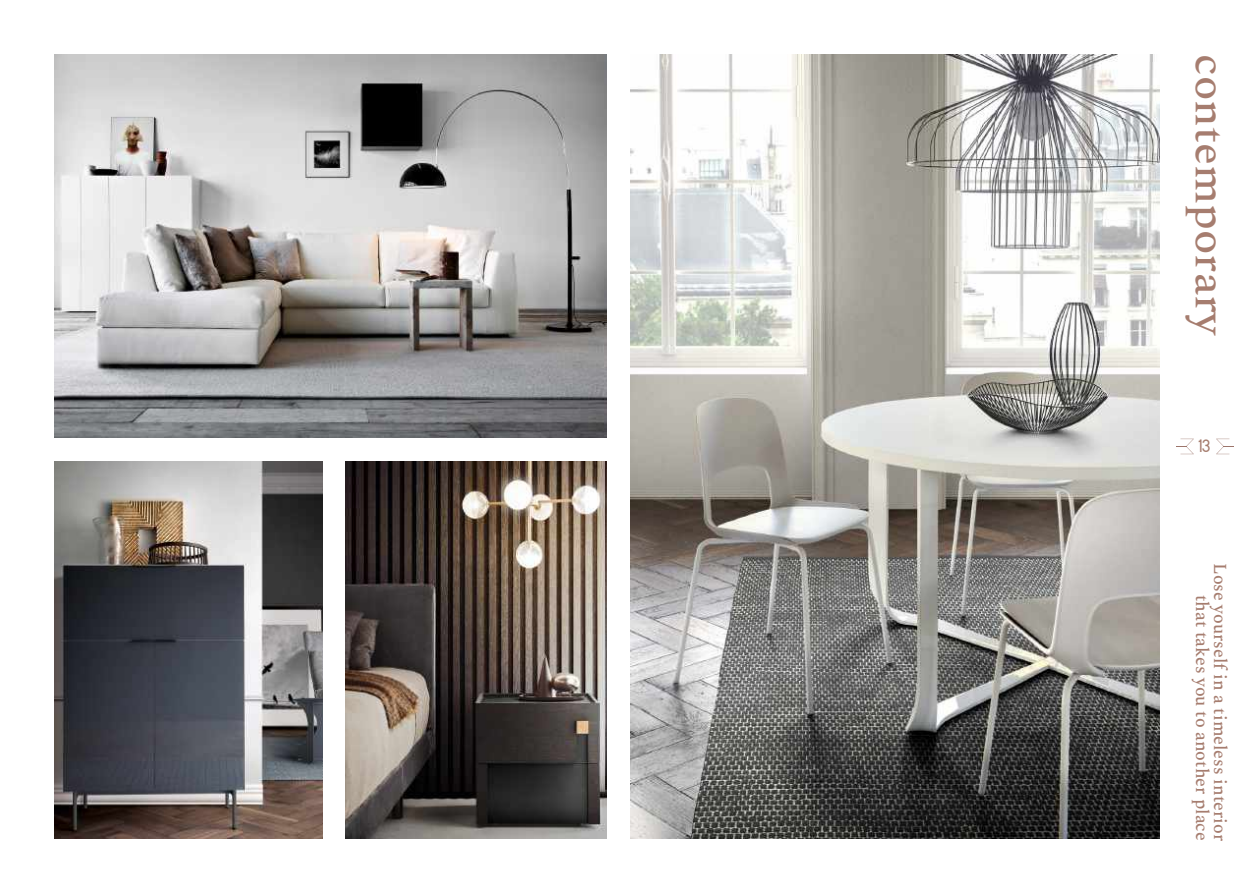
<style>
.page{position:relative;width:1259px;height:893px;background:#fff}
.page>*{position:absolute;margin:0;border:0;box-sizing:border-box;transform-origin:0 0}
.t1{font:500 42.75px "Spectral";color:#a67d6f;scale:1.05 1}
.t2{font:500 18px/18px "Spectral";color:#a67d6f;text-align:right}
.t3{font:18px "Haarlem Deco";color:#a67d6f}
</style>
<div class="page">
<img style="left:54px;top:54px;width:552px;height:384px">
<img style="left:54px;top:462px;width:268px;height:377px">
<img style="left:345px;top:462px;width:262px;height:377px">
<img style="left:630px;top:54px;width:529px;height:785px">
<svg style="left:1176px;top:439px;width:18px;height:15px"></svg>
<svg style="left:1216px;top:439px;width:18px;height:15px"></svg>
<h1 class="t1" style="left:1241px;top:54px;width:269px;rotate:90deg">contemporary</h1>
<p class="t3" style="left:1198px;top:436px;width:14px">13</p>
<p class="t2" style="left:1230px;top:563px;width:279px;rotate:90deg">Lose yourself in a timeless interior that takes you to another place</p>
</div>
